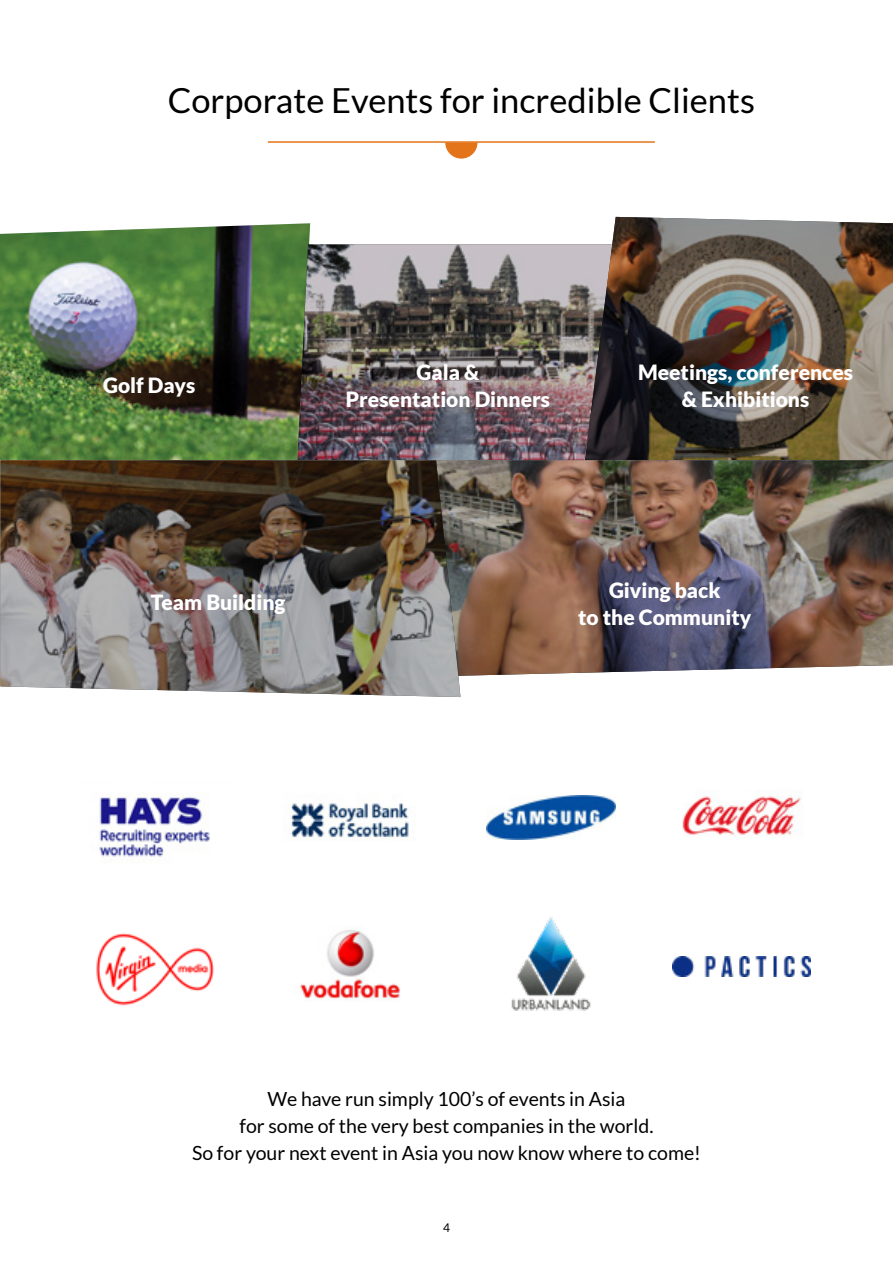
<style>
.page{position:relative;width:893px;height:1263px;background:#fff}
.page>*{position:absolute;margin:0;border:0;box-sizing:border-box;transform-origin:0 0}
.t1{font:34.5px "Lato";color:#000}
.t2{font:900 21px/27px "Lato";color:#fff;text-align:center}
.t3{font:19.5px/27px "Lato";color:#000;text-align:center}
.t4{font:12px "Lato";color:#000}
</style>
<div class="page">
<img style="left:0;top:223px;width:310px;height:237px">
<img style="left:460px;top:460px;width:433px;height:216px">
<img style="left:297px;top:244px;width:288px;height:216px">
<img style="left:0;top:460px;width:460px;height:237px">
<img style="left:585px;top:217px;width:308px;height:243px">
<hr style="left:268px;top:141px;width:387px;height:2px;background:#e3741a">
<svg style="left:445px;top:142px;width:32px;height:17px"></svg>
<img style="left:291px;top:803px;width:118px;height:38px">
<img style="left:299px;top:929px;width:101px;height:73px">
<img style="left:99px;top:792px;width:111px;height:72px">
<img style="left:486px;top:795px;width:129px;height:44px">
<img style="left:682px;top:794px;width:119px;height:42px">
<img style="left:96px;top:933px;width:118px;height:73px">
<img style="left:511px;top:917px;width:80px;height:94px">
<img style="left:672px;top:956px;width:139px;height:21px">
<h1 class="t1" style="left:168px;top:81px;width:589px">Corporate Events for incredible Clients</h1>
<p class="t2" style="left:103px;top:372px;width:94px">Golf Days</p>
<p class="t2" style="left:346px;top:358px;width:206px">Gala &amp;<br>Presentation Dinners</p>
<p class="t2" style="left:638px;top:358px;width:217px">Meetings, conferences &amp; Exhibitions</p>
<p class="t2" style="left:151px;top:588px;width:136px">Team Building</p>
<p class="t2" style="left:578px;top:576px;width:175px">Giving back<br>to the Community</p>
<p class="t3" style="left:192px;top:1086px;width:510px">We have run simply 100’s of events in Asia<br>for some of the very best companies in the world.<br>So for your next event in Asia you now know where to come!</p>
<p class="t4" style="left:443px;top:1221px;width:8px">4</p>
</div>
